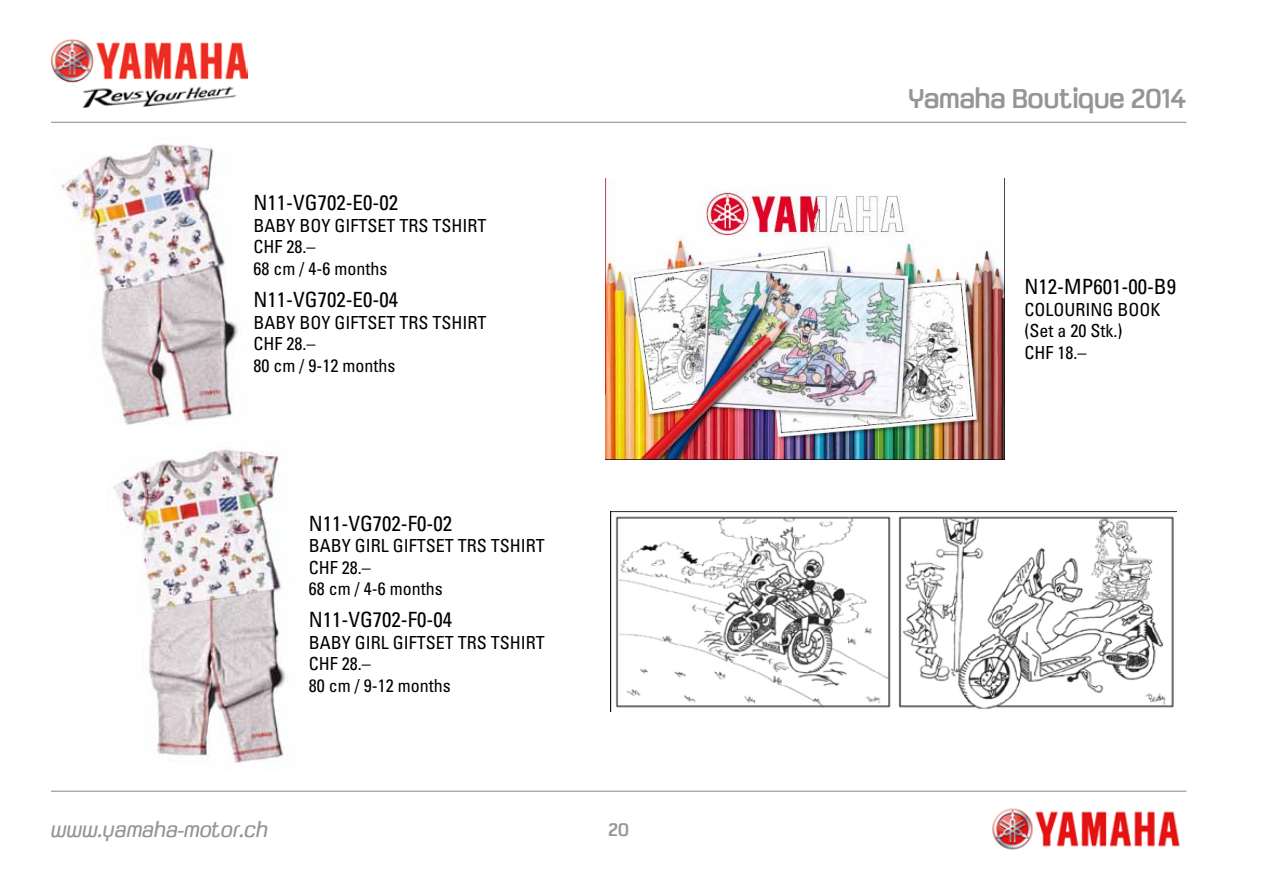
<style>
.page{position:relative;width:1263px;height:893px;background:#fff}
.page>*{position:absolute;margin:0;border:0;box-sizing:border-box;transform-origin:0 0}
.t1{font:27px "GFT Yamaha Motor";color:#939598}
.t2{font:condensed 21px "Univers LT Std";color:#000}
.t3{font:italic 300 21px "GFT Yamaha Motor";color:#939598}
.t4{font:condensed 18px/21.6px "Univers LT Std";color:#000}
.t5{font:18px "GFT Yamaha Motor";color:#939598}
</style>
<div class="page">
<img style="left:51px;top:40px;width:197px;height:68px">
<img style="left:992px;top:808px;width:188px;height:42px">
<hr style="left:51px;top:122px;width:1135px;height:1px;background:#939598">
<hr style="left:51px;top:791px;width:1135px;height:1px;background:#939598">
<img style="left:61px;top:138px;width:177px;height:287px">
<img style="left:113px;top:449px;width:173px;height:314px">
<img style="left:606px;top:178px;width:399px;height:281px">
<img style="left:611px;top:512px;width:565px;height:200px">
<p class="t2" style="left:253px;top:189px;width:146px">N11-VG702-E0-02</p>
<p class="t4" style="left:253px;top:214px;width:235px">BABY BOY GIFTSET TRS TSHIRT<br>CHF 28.–<br>68 cm / 4-6 months</p>
<p class="t2" style="left:253px;top:286px;width:146px">N11-VG702-E0-04</p>
<p class="t4" style="left:253px;top:311px;width:235px">BABY BOY GIFTSET TRS TSHIRT<br>CHF 28.–<br>80 cm / 9-12 months</p>
<p class="t2" style="left:309px;top:510px;width:145px">N11-VG702-F0-02</p>
<p class="t4" style="left:309px;top:535px;width:238px">BABY GIRL GIFTSET TRS TSHIRT<br>CHF 28.–<br>68 cm / 4-6 months</p>
<p class="t2" style="left:309px;top:606px;width:145px">N11-VG702-F0-04</p>
<p class="t4" style="left:309px;top:631px;width:238px">BABY GIRL GIFTSET TRS TSHIRT<br>CHF 28.–<br>80 cm / 9-12 months</p>
<p class="t3" style="left:51px;top:817px;width:218px">www.yamaha-motor.ch</p>
<p class="t5" style="left:608px;top:817px;width:22px">20</p>
<h1 class="t1" style="left:908px;top:81px;width:279px">Yamaha Boutique 2014</h1>
<p class="t2" style="left:1024px;top:273px;width:153px">N12-MP601-00-B9</p>
<p class="t4" style="left:1024px;top:298px;width:138px">COLOURING BOOK (Set a 20 Stk.)<br>CHF 18.–</p>
</div>
